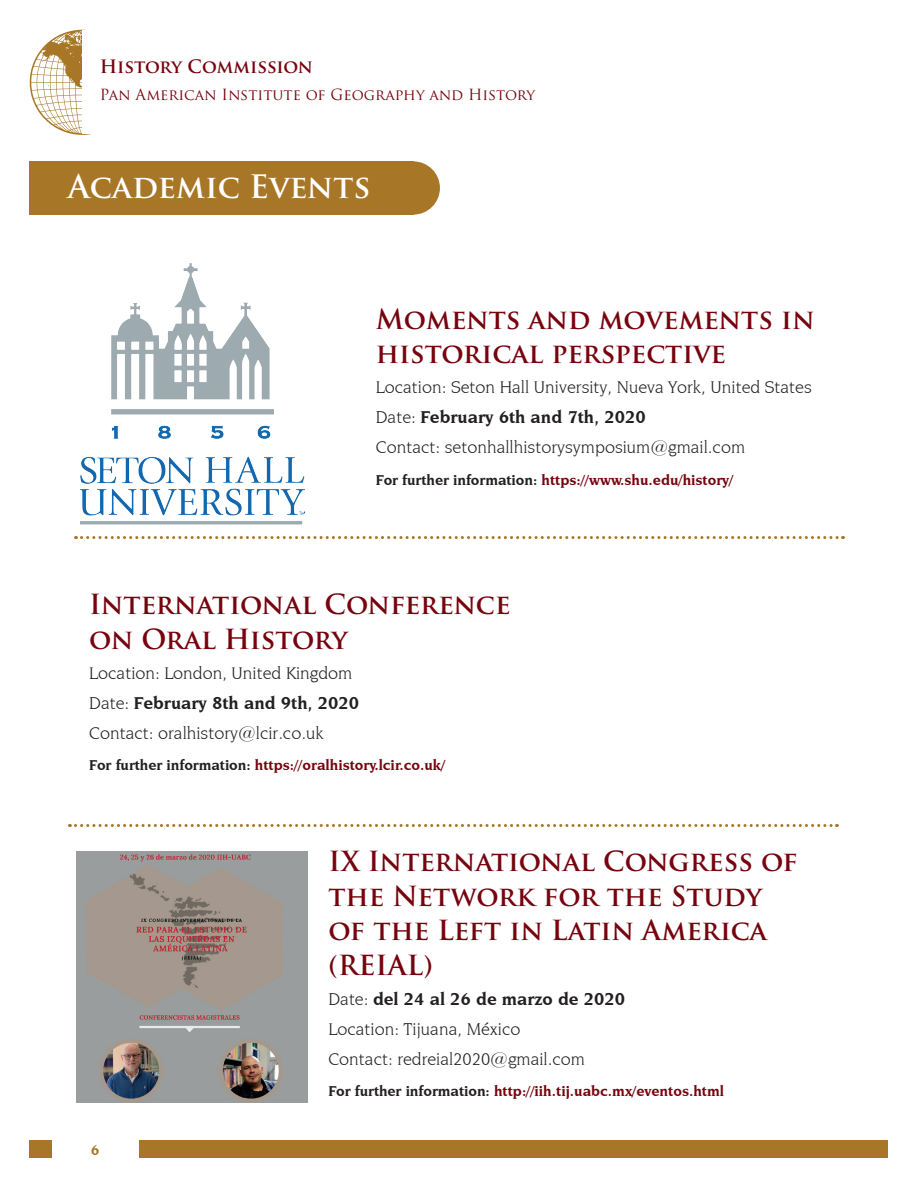
<style>
.page{position:relative;width:918px;height:1188px;background:#fff}
.page>*{position:absolute;margin:0;border:0;box-sizing:border-box;transform-origin:0 0}
.t1{font:700 31.5px "Trajan Pro";color:#fff}
.t2{font:700 27px/34.5px "Trajan Pro";color:#76030d}
.t3{font:18px/30px "Novarese IT Cby BT";color:#231f20}
.t4{font:700 18px "Trajan Pro";letter-spacing:-.005em;color:#76030d}
.t5{font:700 15px "Novarese IT Cby BT";color:#76030d}
.t6{font:15px "Trajan Pro";color:#76030d}
.t7{font:700 15px "Novarese IT Cby BT";color:#a77626}
.s1{font-weight:700}
.s2{color:#231f20}
</style>
<div class="page">
<div style="left:30px;top:1140px;width:858px;height:18px;background:#a77626"></div>
<div style="left:52px;top:1140px;width:86px;height:19px;background:#fff"></div>
<svg style="left:30px;top:30px;width:62px;height:105px"></svg>
<div style="left:82px;top:30px;width:63px;height:104px;background:#fff"></div>
<svg style="left:75px;top:536px;width:769px;height:3px"></svg>
<svg style="left:69px;top:824px;width:768px;height:3px"></svg>
<img style="left:77px;top:851px;width:231px;height:252px">
<img style="left:112px;top:264px;width:161px;height:164px">
<img style="left:80px;top:428px;width:224px;height:111px">
<div style="left:30px;top:161px;width:384px;height:54px;background:#a77626"></div>
<div style="left:387px;top:161px;width:53px;height:54px;background:#a77626;border-radius:50%"></div>
<p class="t4" style="left:100px;top:55px;width:215px">History Commission</p>
<p class="t6" style="left:100px;top:85px;width:437px">Pan American Institute of Geography and History</p>
<h1 class="t1" style="left:68px;top:167px;width:304px">Academic Events</h1>
<h2 class="t2" style="left:376px;top:302px;width:440px">Moments and movements in historical perspective</h2>
<p class="t3" style="left:376px;top:372px;width:438px">Location: Seton Hall University, Nueva York, United States<br>Date: <span class="s1">February 6th and 7th, 2020<br></span>Contact: setonhallhistorysymposium@gmail.com</p>
<p class="t5" style="left:376px;top:470px;width:359px"><span class="s2">For further information:</span> https://www.shu.edu/history/</p>
<h2 class="t2" style="left:89px;top:588px;width:423px">International Conference on Oral History</h2>
<p class="t3" style="left:89px;top:658px;width:272px">Location: London, United Kingdom<br>Date: <span class="s1">February 8th and 9th, 2020<br></span>Contact: oralhistory@lcir.co.uk</p>
<p class="t5" style="left:89px;top:756px;width:358px"><span class="s2">For further information:</span> https://oralhistory.lcir.co.uk/</p>
<p class="t7" style="left:91px;top:1141px;width:10px">6</p>
<h2 class="t2" style="left:328px;top:845px;width:471px">IX International Congress of the Network for the Study of the Left in Latin America (REIAL)</h2>
<p class="t3" style="left:328px;top:984px;width:298px">Date: <span class="s1">del 24 al 26 de marzo de 2020<br></span>Location: Tijuana, México<br>Contact: redreial2020@gmail.com</p>
<p class="t5" style="left:328px;top:1082px;width:397px"><span class="s2">For further information:</span> http://iih.tij.uabc.mx/eventos.html</p>
</div>
